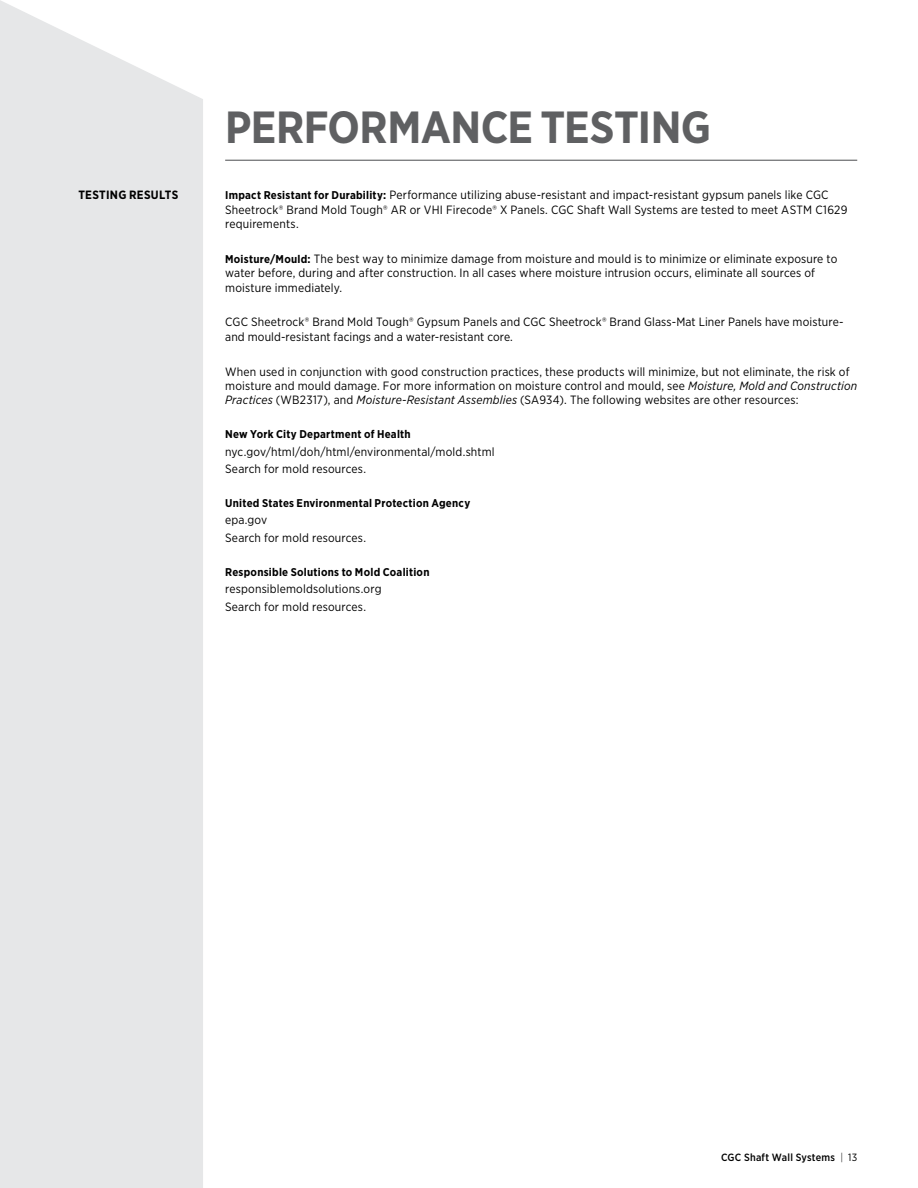
<style>
.page{position:relative;width:918px;height:1188px;background:#fff}
.page>*{position:absolute;margin:0;border:0;box-sizing:border-box;transform-origin:0 0}
.t1{font:700 45px "Gotham Narrow";letter-spacing:-.01em;color:#5f6062}
.t2{font:12px/14.4px "Gotham Narrow";letter-spacing:.015em;color:#000}
.t3{font:700 12px "Gotham Narrow";letter-spacing:.02em;color:#000}
.t4{font:700 11.25px "Gotham Narrow";letter-spacing:.02em;color:#000}
.t5{font:500 10.5px "Gotham Narrow";letter-spacing:.025em;color:#000}
.s1{font-weight:700;font-size:11.25px}
.s2{font-style:italic}
.s3{font-weight:300}
.s4{font-weight:400}
</style>
<div class="page">
<div style="left:0;top:0;width:203px;height:1188px;background:#e6e7e8"></div>
<hr style="left:225px;top:160px;width:632px;height:1px;background:#5f6062">
<p class="t3" style="left:78px;top:187px;width:101px">TESTING RESULTS</p>
<h1 class="t1" style="left:225px;top:99px;width:488px">PERFORMANCE TESTING</h1>
<p class="t2" style="left:225px;top:188px;width:624px"><span class="s1">Impact Resistant for Durability:</span> Performance utilizing abuse-resistant and impact-resistant gypsum panels like CGC<br>Sheetrock® Brand Mold Tough® AR or VHI Firecode® X Panels. CGC Shaft Wall Systems are tested to meet ASTM C1629 requirements.</p>
<p class="t2" style="left:225px;top:251px;width:614px"><span class="s1">Moisture/Mould:</span> The best way to minimize damage from moisture and mould is to minimize or eliminate exposure to water before, during and after construction. In all cases where moisture intrusion occurs, eliminate all sources of moisture immediately.</p>
<p class="t2" style="left:225px;top:315px;width:620px">CGC Sheetrock® Brand Mold Tough® Gypsum Panels and CGC Sheetrock® Brand Glass-Mat Liner Panels have moisture&shy;and mould-resistant facings and a water-resistant core.</p>
<p class="t2" style="left:225px;top:364px;width:634px">When used in conjunction with good construction practices, these products will minimize, but not eliminate, the risk of moisture and mould damage. For more information on moisture control and mould, see <span class="s2">Moisture, Mold and Construction<br>Practices</span> (WB2317), and <span class="s2">Moisture-Resistant Assemblies</span> (SA934). The following websites are other resources:</p>
<p class="t4" style="left:225px;top:427px;width:187px">New York City Department of Health</p>
<p class="t2" style="left:225px;top:443px;width:271px;line-height:17.4px">nyc.gov/html/doh/html/environmental/mold.shtml<br>Search for mold resources.</p>
<p class="t4" style="left:225px;top:496px;width:247px">United States Environmental Protection Agency</p>
<p class="t2" style="left:225px;top:511px;width:142px;line-height:17.4px">epa.gov<br>Search for mold resources.</p>
<p class="t4" style="left:225px;top:565px;width:206px">Responsible Solutions to Mold Coalition</p>
<p class="t2" style="left:225px;top:580px;width:158px;line-height:17.4px">responsiblemoldsolutions.org<br>Search for mold resources.</p>
<p class="t5" style="left:721px;top:1151px;width:138px">CGC Shaft Wall Systems <span class="s3">|</span> <span class="s4">13</span></p>
</div>
